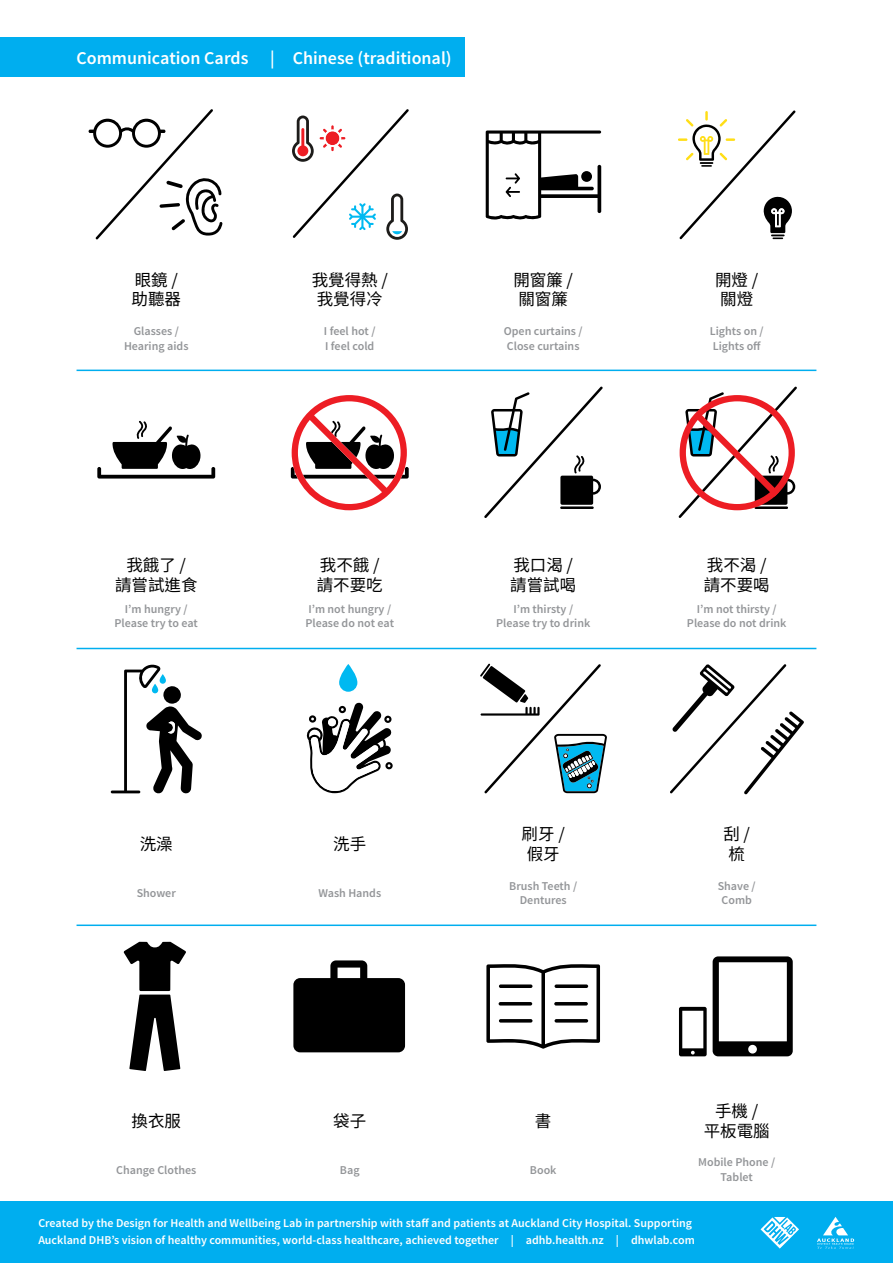
<style>
.page{position:relative;width:893px;height:1263px;background:#fff}
.page>*{position:absolute;margin:0;border:0;box-sizing:border-box;transform-origin:0 0}
.t1{font:600 18px "Source Sans Pro";color:#fff}
.t2{font:16.5px/19.8px "Noto Sans CJ Ktc";color:#000;text-align:center}
.t3{font:600 12px/14.4px "Source Sans Pro";color:#939598;text-align:center}
.t4{font:600 12px/16.5px "Source Sans Pro";color:#fff}
</style>
<div class="page">
<div style="left:0;top:1201px;width:893px;height:62px;background:#00aeef"></div>
<svg style="left:760px;top:1217px;width:39px;height:31px"></svg>
<svg style="left:817px;top:1217px;width:37px;height:32px"></svg>
<div style="left:0;top:38px;width:464px;height:39px;background:#00aeef"></div>
<hr style="left:77px;top:370px;width:739px;height:1px;background:#00aeef">
<hr style="left:77px;top:648px;width:739px;height:1px;background:#00aeef">
<hr style="left:77px;top:924px;width:739px;height:2px;background:#00aeef">
<svg style="left:486px;top:964px;width:114px;height:85px"></svg>
<svg style="left:555px;top:984px;width:33px;height:4px"></svg>
<hr style="left:554px;top:1002px;width:34px;height:3px;background:#000;border-radius:2px">
<hr style="left:555px;top:1019px;width:33px;height:3px;background:#000;border-radius:2px">
<svg style="left:499px;top:984px;width:33px;height:4px"></svg>
<hr style="left:499px;top:1002px;width:33px;height:3px;background:#000;border-radius:2px">
<hr style="left:499px;top:1019px;width:33px;height:3px;background:#000;border-radius:2px">
<svg style="left:713px;top:956px;width:80px;height:100px"></svg>
<svg style="left:679px;top:1007px;width:28px;height:49px"></svg>
<svg style="left:293px;top:960px;width:112px;height:92px"></svg>
<svg style="left:124px;top:942px;width:62px;height:129px"></svg>
<svg style="left:306px;top:702px;width:87px;height:91px"></svg>
<svg style="left:339px;top:664px;width:18px;height:28px"></svg>
<svg style="left:111px;top:664px;width:91px;height:130px"></svg>
<svg style="left:670px;top:664px;width:134px;height:130px"></svg>
<svg style="left:480px;top:663px;width:127px;height:130px"></svg>
<svg style="left:97px;top:421px;width:118px;height:57px"></svg>
<svg style="left:291px;top:395px;width:118px;height:115px"></svg>
<svg style="left:484px;top:386px;width:119px;height:132px"></svg>
<svg style="left:678px;top:386px;width:119px;height:132px"></svg>
<svg style="left:292px;top:109px;width:117px;height:131px"></svg>
<svg style="left:678px;top:110px;width:118px;height:129px"></svg>
<svg style="left:486px;top:130px;width:115px;height:90px"></svg>
<svg style="left:89px;top:109px;width:133px;height:130px"></svg>
<h1 class="t1" style="left:77px;top:46px;width:377px">Communication Cards | Chinese (traditional)</h1>
<h2 class="t2" style="left:132px;top:270px;width:51px;text-align:left">眼鏡 /助聽器</h2>
<h2 class="t2" style="left:312px;top:270px;width:78px">我覺得熱 /我覺得冷</h2>
<h2 class="t2" style="left:513px;top:270px;width:61px">開窗簾 /關窗簾</h2>
<h2 class="t2" style="left:715px;top:270px;width:45px">開燈 /關燈</h2>
<p class="t3" style="left:124px;top:324px;width:66px">Glasses /<br>Hearing aids</p>
<p class="t3" style="left:324px;top:324px;width:53px;text-align:left">I feel hot /<br>I feel cold</p>
<p class="t3" style="left:504px;top:324px;width:80px;text-align:left">Open curtains /<br>Close curtains</p>
<p class="t3" style="left:710px;top:324px;width:55px;text-align:left">Lights on /<br>Lights off</p>
<h2 class="t2" style="left:115px;top:556px;width:84px">我餓了 /<br>請嘗試進食</h2>
<h2 class="t2" style="left:317px;top:556px;width:67px;text-align:left">我不餓 /請不要吃</h2>
<h2 class="t2" style="left:510px;top:556px;width:67px;text-align:left">我口渴 /請嘗試喝</h2>
<h2 class="t2" style="left:704px;top:556px;width:67px;text-align:left">我不渴 /請不要喝</h2>
<p class="t3" style="left:115px;top:602px;width:85px">I’m hungry /<br>Please try to eat</p>
<p class="t3" style="left:305px;top:602px;width:90px;text-align:left">I’m not hungry /<br>Please do not eat</p>
<p class="t3" style="left:496px;top:602px;width:96px">I’m thirsty /<br>Please try to drink</p>
<p class="t3" style="left:687px;top:602px;width:101px">I’m not thirsty /<br>Please do not drink</p>
<h2 class="t2" style="left:140px;top:834px;width:34px">洗澡</h2>
<h2 class="t2" style="left:333px;top:834px;width:34px">洗手</h2>
<h2 class="t2" style="left:522px;top:824px;width:45px">刷牙 /假牙</h2>
<h2 class="t2" style="left:723px;top:824px;width:28px">刮 /梳</h2>
<p class="t3" style="left:137px;top:886px;width:41px">Shower</p>
<p class="t3" style="left:318px;top:886px;width:64px">Wash Hands</p>
<p class="t3" style="left:509px;top:879px;width:69px">Brush Teeth /<br>Dentures</p>
<p class="t3" style="left:718px;top:879px;width:40px">Shave /<br>Comb</p>
<h2 class="t2" style="left:132px;top:1111px;width:51px">換衣服</h2>
<h2 class="t2" style="left:333px;top:1111px;width:34px">袋子</h2>
<h2 class="t2" style="left:535px;top:1111px;width:18px">書</h2>
<h2 class="t2" style="left:704px;top:1101px;width:68px">手機 /<br>平板電腦</h2>
<p class="t3" style="left:116px;top:1163px;width:82px">Change Clothes</p>
<p class="t3" style="left:340px;top:1163px;width:21px">Bag</p>
<p class="t3" style="left:530px;top:1163px;width:28px">Book</p>
<p class="t3" style="left:698px;top:1155px;width:78px">Mobile Phone /<br>Tablet</p>
<p class="t4" style="left:38px;top:1215px;width:658px">Created by the Design for Health and Wellbeing Lab in partnership with staff and patients at Auckland City Hospital. Supporting<br>Auckland DHB’s vision of healthy communities, world-class healthcare, achieved together | adhb.health.nz | dhwlab.com</p>
</div>
